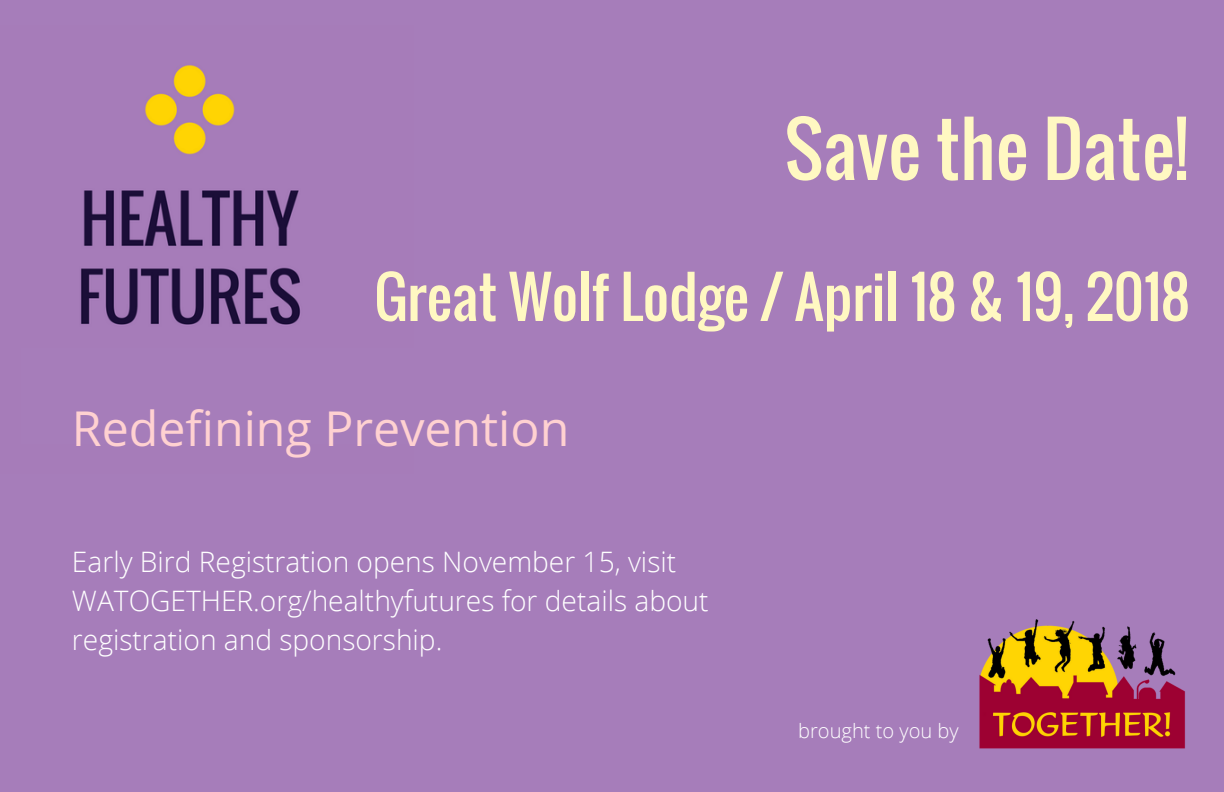
<style>
.page{position:relative;width:1224px;height:792px;background:#a67dba}
.page>*{position:absolute;margin:0;border:0;box-sizing:border-box;transform-origin:0 0}
.t1{font:72.4px "Oswald";color:#fff8c2}
.t2{font:56.4px "Oswald";color:#fff8c2}
.t3{font:48.4px "Open Sans";color:#ffd1d1}
.t4{font:300 28.2px/39px "Open Sans";color:#fff}
.t5{font:300 20.2px "Open Sans";color:#fff}
</style>
<div class="page">
<img style="left:81px;top:65px;width:219px;height:260px">
<img style="left:979px;top:619px;width:206px;height:130px">
<h1 class="t1" style="left:784px;top:94px;width:405px">Save the Date!</h1>
<h2 class="t2" style="left:374px;top:254px;width:817px">Great Wolf Lodge / April 18 &amp; 19, 2018</h2>
<h3 class="t3" style="left:72px;top:394px;width:499px">Redefining Prevention</h3>
<p class="t4" style="left:72px;top:541px;width:638px">Early Bird Registration opens November 15, visit<br>WATOGETHER.org/healthyfutures for details about registration and sponsorship.</p>
<p class="t5" style="left:798px;top:716px;width:162px">brought to you by</p>
</div>
